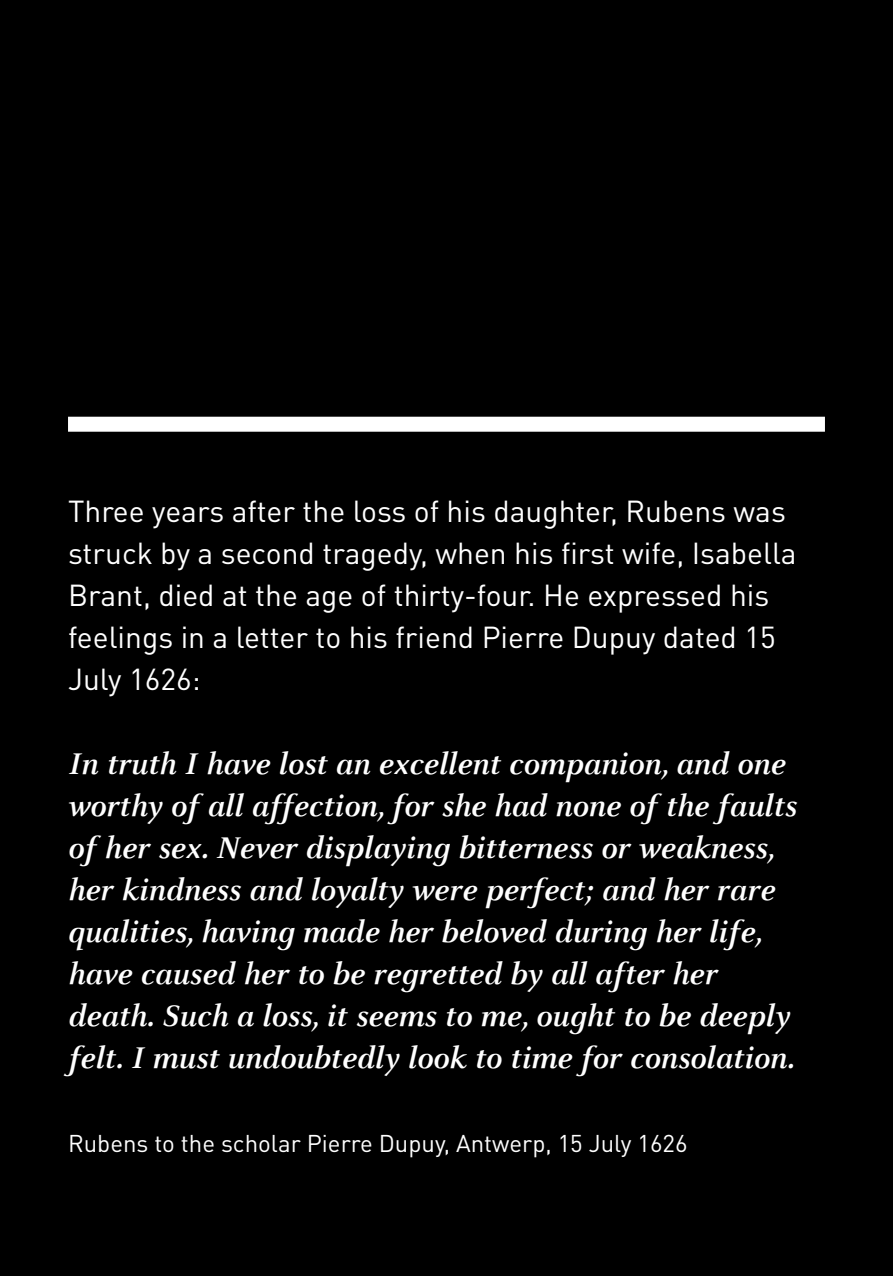
<style>
.page{position:relative;width:893px;height:1276px;background:#000}
.page>*{position:absolute;margin:0;border:0;box-sizing:border-box;transform-origin:0 0}
.t1{font:italic 700 33px/42px "Celeste";color:#fff}
.t2{font:30px/42px "DIN Pro";color:#fff}
.t3{font:24px "DIN Pro";color:#fff}
</style>
<div class="page">
<div style="left:68px;top:417px;width:757px;height:15px;background:#fff"></div>
<p class="t2" style="left:68px;top:488px;width:730px">Three years after the loss of his daughter, Rubens was struck by a second tragedy, when his first wife, Isabella Brant, died at the age of thirty-four. He expressed his feelings in a letter to his friend Pierre Dupuy dated 15<br>July 1626:</p>
<p class="t1" style="left:68px;top:743px;width:730px">In truth I have lost an excellent companion, and one worthy of all affection, for she had none of the faults of her sex. Never displaying bitterness or weakness, her kindness and loyalty were perfect; and her rare qualities, having made her beloved during her life, have caused her to be regretted by all after her death. Such a loss, it seems to me, ought to be deeply felt. I must undoubtedly look to time for consolation.</p>
<p class="t3" style="left:68px;top:1126px;width:621px">Rubens to the scholar Pierre Dupuy, Antwerp, 15 July 1626</p>
</div>
